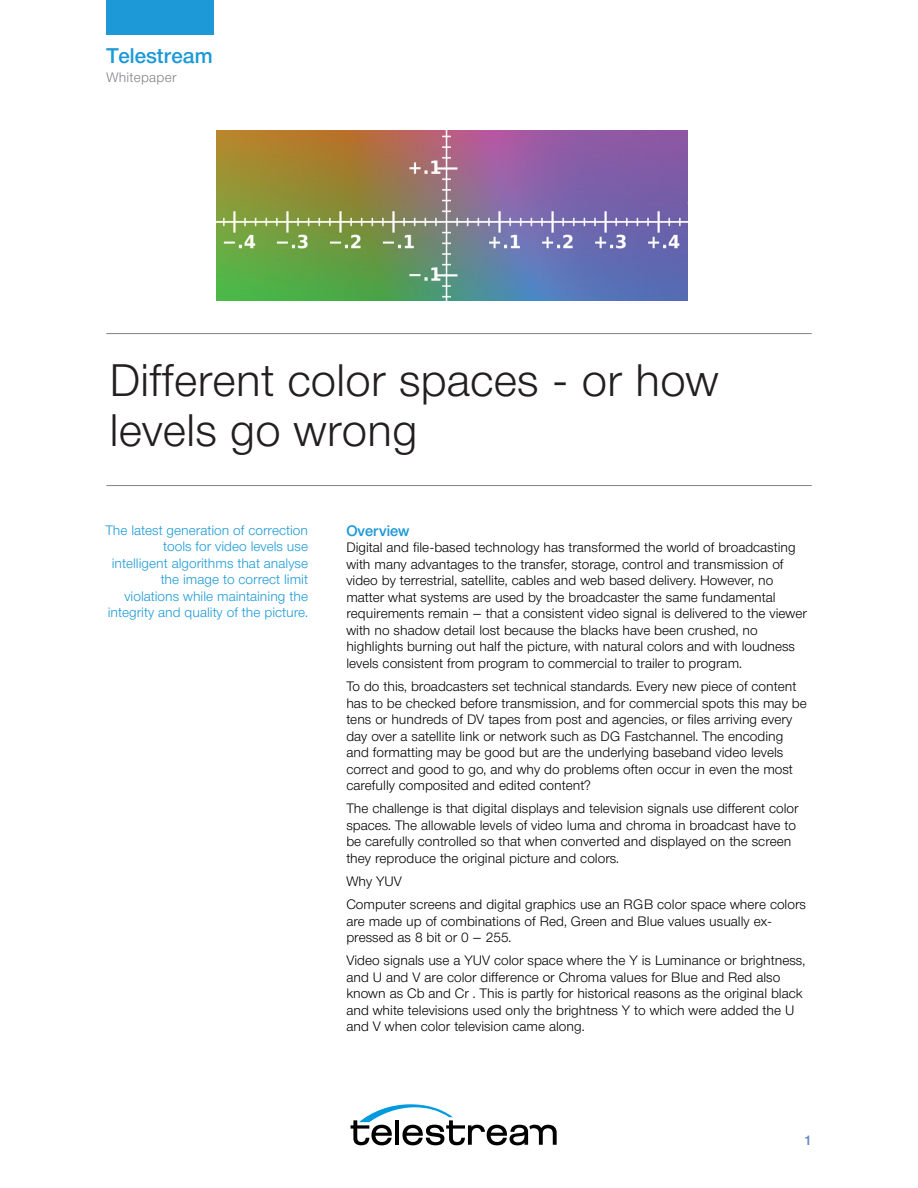
<style>
.page{position:relative;width:918px;height:1188px;background:#fff}
.page>*{position:absolute;margin:0;border:0;box-sizing:border-box;transform-origin:0 0}
.t1{font:300 45px/51px "Neue Helvetica BQ";color:#231f20}
.t2{font:500 21px "Neue Helvetica BQ";color:#1c99d6}
.t3{font:500 15px "Neue Helvetica BQ";color:#1c99d6}
.t4{font:300 13.5px/16.5px "Neue Helvetica BQ";color:#000}
.t5{font:300 13.5px/16.5px "Neue Helvetica BQ";color:#1c99d6;text-align:right}
.t6{font:300 13.5px "Neue Helvetica BQ";letter-spacing:.02em;color:#808285}
.t7{font:500 13.5px "Neue Helvetica BQ";color:#6385c3}
</style>
<div class="page">
<svg style="left:351px;top:1104px;width:206px;height:41px"></svg>
<img style="left:217px;top:130px;width:471px;height:170px">
<hr style="left:106px;top:333px;width:706px;height:1px;background:#808285">
<hr style="left:106px;top:485px;width:706px;height:1px;background:#808285">
<div style="left:106px;top:0;width:108px;height:34px;background:#1c99d6"></div>
<h2 class="t2" style="left:106px;top:43px;width:108px">Telestream</h2>
<p class="t6" style="left:106px;top:69px;width:72px">Whitepaper</p>
<h1 class="t1" style="left:109px;top:354px;width:611px">Different color spaces - or how levels go wrong</h1>
<p class="t5" style="left:105px;top:521px;width:204px">The latest generation of correction tools for video levels use intelligent algorithms that analyse the image to correct limit violations while maintaining the integrity and quality of the picture.</p>
<p class="t3" style="left:346px;top:521px;width:65px">Overview</p>
<p class="t4" style="left:346px;top:539px;width:462px">Digital and file-based technology has transformed the world of broadcasting with many advantages to the transfer, storage, control and transmission of video by terrestrial, satellite, cables and web based delivery. However, no matter what systems are used by the broadcaster the same fundamental requirements remain – that a consistent video signal is delivered to the viewer with no shadow detail lost because the blacks have been crushed, no highlights burning out half the picture, with natural colors and with loudness levels consistent from program to commercial to trailer to program.</p>
<p class="t4" style="left:346px;top:678px;width:462px">To do this, broadcasters set technical standards. Every new piece of content has to be checked before transmission, and for commercial spots this may be tens or hundreds of DV tapes from post and agencies, or files arriving every day over a satellite link or network such as DG Fastchannel. The encoding and formatting may be good but are the underlying baseband video levels correct and good to go, and why do problems often occur in even the most carefully composited and edited content?</p>
<p class="t4" style="left:346px;top:800px;width:454px">The challenge is that digital displays and television signals use different color spaces. The allowable levels of video luma and chroma in broadcast have to be carefully controlled so that when converted and displayed on the screen they reproduce the original picture and colors.</p>
<p class="t4" style="left:346px;top:870px;width:461px;line-height:23.2px">Why YUV<br>Computer screens and digital graphics use an RGB color space where colors</p>
<p class="t4" style="left:346px;top:913px;width:427px">are made up of combinations of Red, Green and Blue values usually ex&shy;pressed as 8 bit or 0 – 255.</p>
<p class="t4" style="left:346px;top:952px;width:460px">Video signals use a YUV color space where the Y is Luminance or brightness, and U and V are color difference or Chroma values for Blue and Red also known as Cb and Cr . This is partly for historical reasons as the original black and white televisions used only the brightness Y to which were added the U and V when color television came along.</p>
<p class="t7" style="left:804px;top:1132px;width:9px">1</p>
</div>
